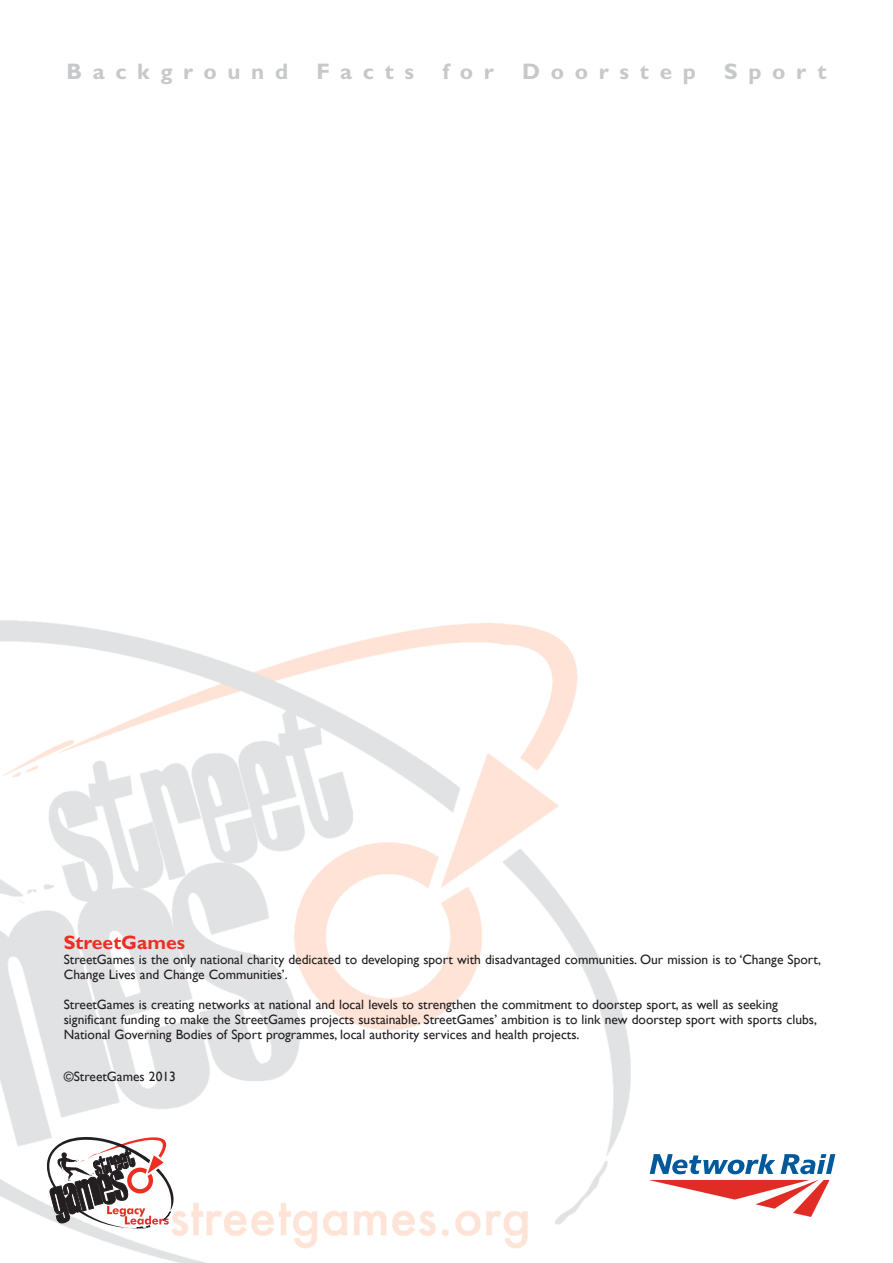
<style>
.page{position:relative;width:893px;height:1263px;background:#fff}
.page>*{position:absolute;margin:0;border:0;box-sizing:border-box;transform-origin:0 0}
.t1{font:700 22.5px "Gill Sans";letter-spacing:.475em;color:#c7c8ca}
.t2{font:700 19.5px "Gill Sans";color:#ee2e22}
.t3{font:13.5px/15px "Gill Sans";color:#231f20}
</style>
<div class="page">
<img style="left:0;top:620px;width:631px;height:643px">
<svg style="left:47px;top:1137px;width:127px;height:92px"></svg>
<svg style="left:649px;top:1154px;width:186px;height:63px"></svg>
<h1 class="t1" style="left:66px;top:63px;width:223px">Background</h1>
<h1 class="t1" style="left:316px;top:63px;width:99px">Facts</h1>
<h1 class="t1" style="left:442px;top:63px;width:53px">for</h1>
<h1 class="t1" style="left:522px;top:63px;width:175px">Doorstep</h1>
<h1 class="t1" style="left:724px;top:63px;width:104px">Sport</h1>
<h2 class="t2" style="left:64px;top:935px;width:123px">StreetGames</h2>
<p class="t3" style="left:64px;top:952px;width:759px">StreetGames is the only national charity dedicated to developing sport with disadvantaged communities. Our mission is to ‘Change Sport,<br>Change Lives and Change Communities’.</p>
<p class="t3" style="left:64px;top:997px;width:755px">StreetGames is creating networks at national and local levels to strengthen the commitment to doorstep sport, as well as seeking significant funding to make the StreetGames projects sustainable. StreetGames’ ambition is to link new doorstep sport with sports clubs,<br>National Governing Bodies of Sport programmes, local authority services and health projects.</p>
<p class="t3" style="left:64px;top:1069px;width:114px">©StreetGames 2013</p>
</div>
